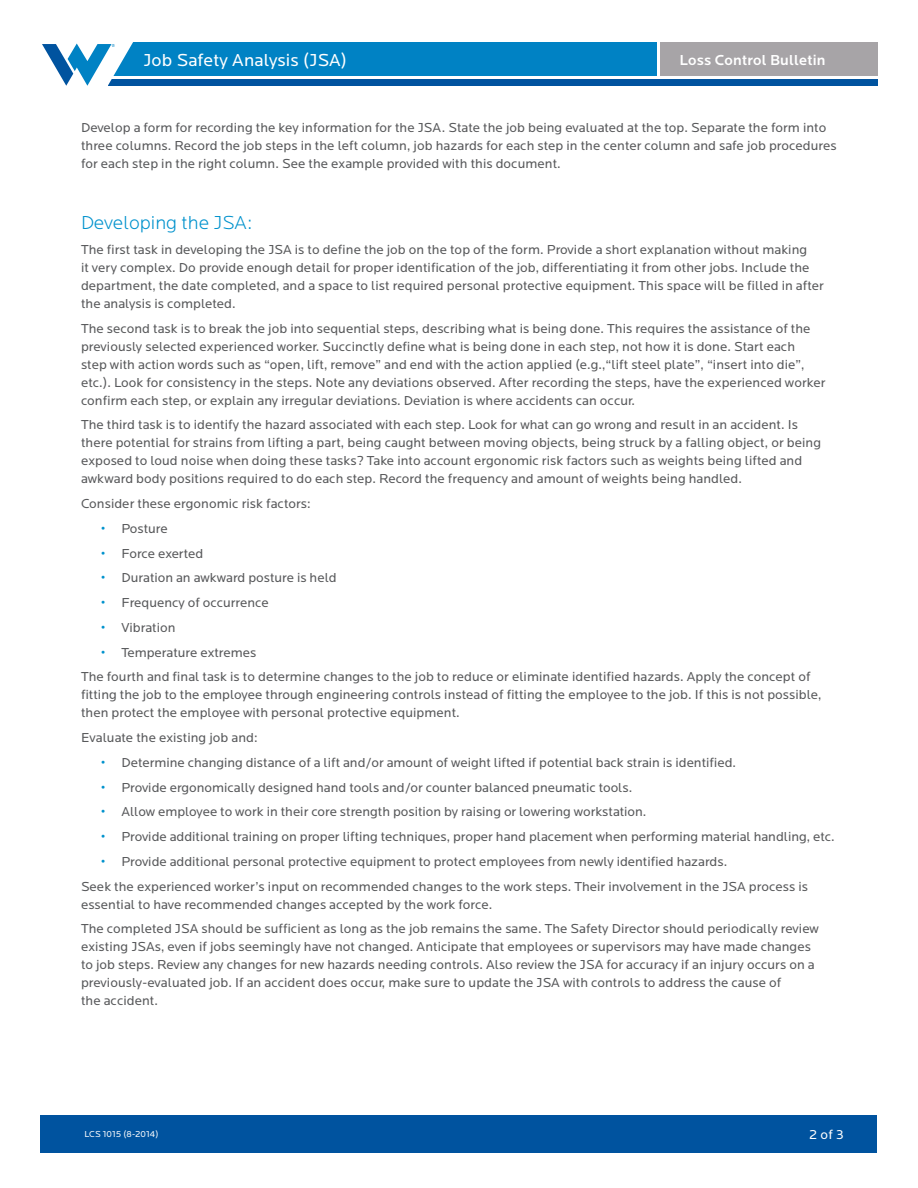
<style>
.page{position:relative;width:918px;height:1188px;background:#fff}
.page>*{position:absolute;margin:0;border:0;box-sizing:border-box;transform-origin:0 0}
.Body_Copy{font:300 19.5px "Locator";color:#0092cd}
.t1{font:18px "Locator";letter-spacing:.01em;color:#fff}
.t2{font:500 15px "Locator";letter-spacing:.01em;color:#fff}
.Body_Copy-2{font:13.5px/18px "Locator";letter-spacing:.005em;color:#58595b}
.t3{font:13.5px "Locator";color:#fff}
.t4{font:9px "Locator";letter-spacing:.005em;color:#fff}
.s1{font-weight:700;color:#0092cd}
</style>
<div class="page">
<div style="left:40px;top:1115px;width:838px;height:38px;background:#00539f"></div>
<div style="left:108px;top:42px;width:549px;height:34px;background:#0082c4"></div>
<div style="left:108px;top:79px;width:770px;height:7px;background:#00539f"></div>
<div style="left:660px;top:42px;width:218px;height:34px;background:#a7a4a7"></div>
<svg style="left:42px;top:42px;width:91px;height:44px"></svg>
<p class="t1" style="left:143px;top:50px;width:205px">Job Safety Analysis (JSA)</p>
<p class="t2" style="left:680px;top:51px;width:147px">Loss Control Bulletin</p>
<p class="Body_Copy-2" style="left:81px;top:119px;width:757px">Develop a form for recording the key information for the JSA. State the job being evaluated at the top. Separate the form into three columns. Record the job steps in the left column, job hazards for each step in the center column and safe job procedures for each step in the right column. See the example provided with this document.</p>
<p class="Body_Copy" style="left:81px;top:213px;width:173px">Developing the JSA:</p>
<p class="Body_Copy-2" style="left:81px;top:241px;width:744px">The first task in developing the JSA is to define the job on the top of the form. Provide a short explanation without making<br>it very complex. Do provide enough detail for proper identification of the job, differentiating it from other jobs. Include the department, the date completed, and a space to list required personal protective equipment. This space will be filled in after the analysis is completed.</p>
<p class="Body_Copy-2" style="left:81px;top:320px;width:746px">The second task is to break the job into sequential steps, describing what is being done. This requires the assistance of the previously selected experienced worker. Succinctly define what is being done in each step, not how it is done. Start each<br>step with action words such as “open, lift, remove” and end with the action applied (e.g.,“lift steel plate”, “insert into die”, etc.). Look for consistency in the steps. Note any deviations observed. After recording the steps, have the experienced worker confirm each step, or explain any irregular deviations. Deviation is where accidents can occur.</p>
<p class="Body_Copy-2" style="left:81px;top:416px;width:742px">The third task is to identify the hazard associated with each step. Look for what can go wrong and result in an accident. Is there potential for strains from lifting a part, being caught between moving objects, being struck by a falling object, or being exposed to loud noise when doing these tasks? Take into account ergonomic risk factors such as weights being lifted and awkward body positions required to do each step. Record the frequency and amount of weights being handled.</p>
<p class="Body_Copy-2" style="left:81px;top:495px;width:231px">Consider these ergonomic risk factors:</p>
<p class="Body_Copy-2" style="left:101px;top:520px;width:68px"><span class="s1">•</span> Posture</p>
<p class="Body_Copy-2" style="left:101px;top:545px;width:104px"><span class="s1">•</span> Force exerted</p>
<p class="Body_Copy-2" style="left:101px;top:569px;width:237px"><span class="s1">•</span> Duration an awkward posture is held</p>
<p class="Body_Copy-2" style="left:101px;top:594px;width:169px"><span class="s1">•</span> Frequency of occurrence</p>
<p class="Body_Copy-2" style="left:101px;top:619px;width:76px"><span class="s1">•</span> Vibration</p>
<p class="Body_Copy-2" style="left:101px;top:644px;width:157px"><span class="s1">•</span> Temperature extremes</p>
<p class="Body_Copy-2" style="left:81px;top:668px;width:742px">The fourth and final task is to determine changes to the job to reduce or eliminate identified hazards. Apply the concept of fitting the job to the employee through engineering controls instead of fitting the employee to the job. If this is not possible, then protect the employee with personal protective equipment.</p>
<p class="Body_Copy-2" style="left:81px;top:729px;width:178px">Evaluate the existing job and:</p>
<p class="Body_Copy-2" style="left:101px;top:754px;width:636px"><span class="s1">•</span> Determine changing distance of a lift and/or amount of weight lifted if potential back strain is identified.</p>
<p class="Body_Copy-2" style="left:101px;top:779px;width:533px"><span class="s1">•</span> Provide ergonomically designed hand tools and/or counter balanced pneumatic tools.</p>
<p class="Body_Copy-2" style="left:101px;top:803px;width:547px"><span class="s1">•</span> Allow employee to work in their core strength position by raising or lowering workstation.</p>
<p class="Body_Copy-2" style="left:101px;top:828px;width:735px"><span class="s1">•</span> Provide additional training on proper lifting techniques, proper hand placement when performing material handling, etc.</p>
<p class="Body_Copy-2" style="left:101px;top:853px;width:628px"><span class="s1">•</span> Provide additional personal protective equipment to protect employees from newly identified hazards.</p>
<p class="Body_Copy-2" style="left:81px;top:878px;width:729px">Seek the experienced worker’s input on recommended changes to the work steps. Their involvement in the JSA process is essential to have recommended changes accepted by the work force.</p>
<p class="Body_Copy-2" style="left:81px;top:920px;width:739px">The completed JSA should be sufficient as long as the job remains the same. The Safety Director should periodically review existing JSAs, even if jobs seemingly have not changed. Anticipate that employees or supervisors may have made changes to job steps. Review any changes for new hazards needing controls. Also review the JSA for accuracy if an injury occurs on a previously-evaluated job. If an accident does occur, make sure to update the JSA with controls to address the cause of<br>the accident.</p>
<p class="t4" style="left:84px;top:1130px;width:76px">LCS 1015 (8-2014)</p>
<p class="t3" style="left:809px;top:1127px;width:36px">2 of 3</p>
</div>
